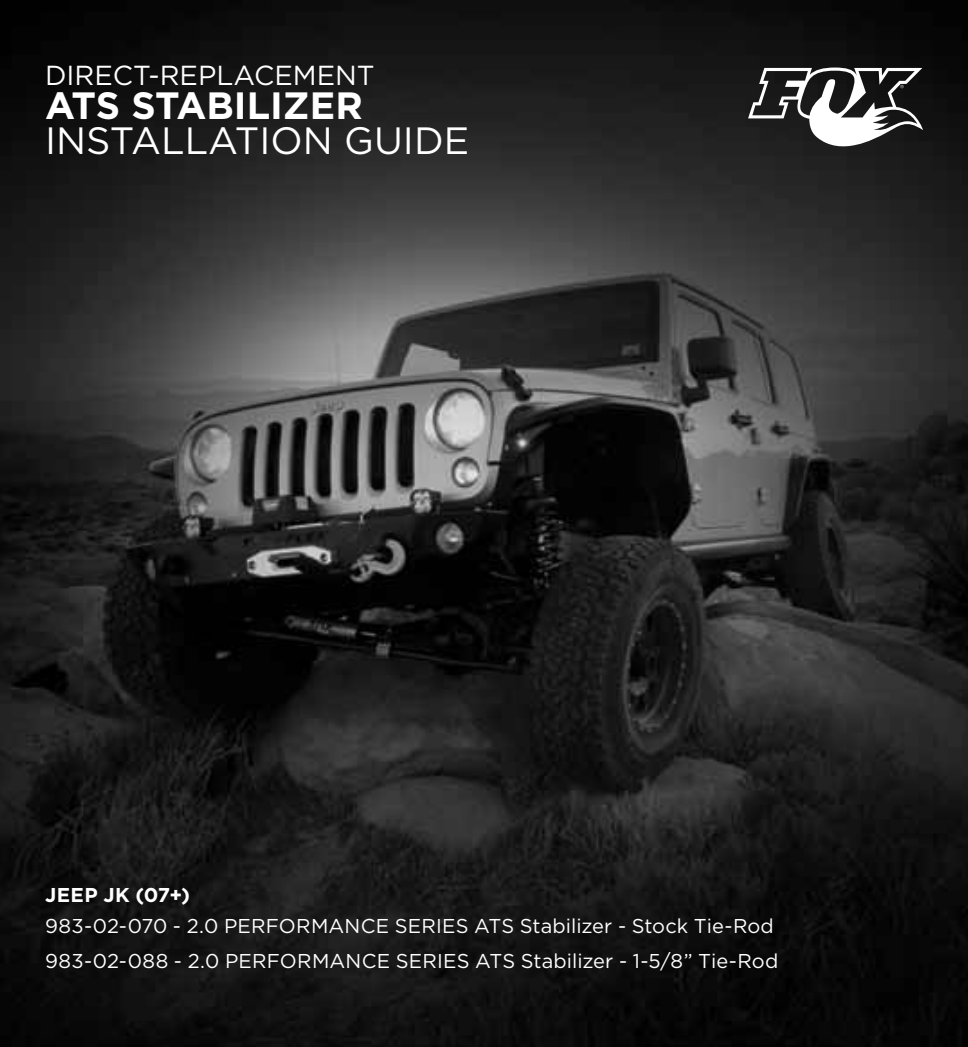
<style>
.page{position:relative;width:968px;height:1047px;background:#fff}
.page>*{position:absolute;margin:0;border:0;box-sizing:border-box;transform-origin:0 0}
.t1{font:38px "Gotham";color:#fff}
.t2{font:700 38px "Gotham";color:#fff}
.t3{font:27.5px "Gotham";color:#fff}
.t4{font:20px/34.8px "Gotham";letter-spacing:.005em;color:#fff}
.t5{font:700 20px "Gotham";letter-spacing:.02em;color:#fff}
</style>
<div class="page">
<img style="left:0;top:0;width:968px;height:1046px">
<svg style="left:748px;top:67px;width:175px;height:90px"></svg>
<h2 class="t3" style="left:45px;top:60px;width:39px">DIRECT</h2>
<h2 class="t3" style="left:148px;top:60px;width:30px">-REP</h2>
<h2 class="t3" style="left:216px;top:60px;width:38px">LACEMENT</h2>
<h1 class="t2" style="left:45px;top:84px;width:319px">ATS STABILIZER</h1>
<h1 class="t1" style="left:45px;top:119px;width:24px">INSTA</h1>
<h1 class="t1" style="left:161px;top:119px;width:72px">LLATION</h1>
<h1 class="t1" style="left:344px;top:119px;width:120px">GUIDE</h1>
<p class="t5" style="left:45px;top:883px;width:147px">JEEP JK (07+)</p>
<p class="t4" style="left:45px;top:908px;width:735px">983-02-070 - 2.0 PERFORMANCE SERIES ATS STABILIZER - STOCK TIE-ROD<br>983-02-088 - 2.0 PERFORMANCE SERIES ATS STABILIZER - 1-5/8” TIE-ROD</p>
</div>
